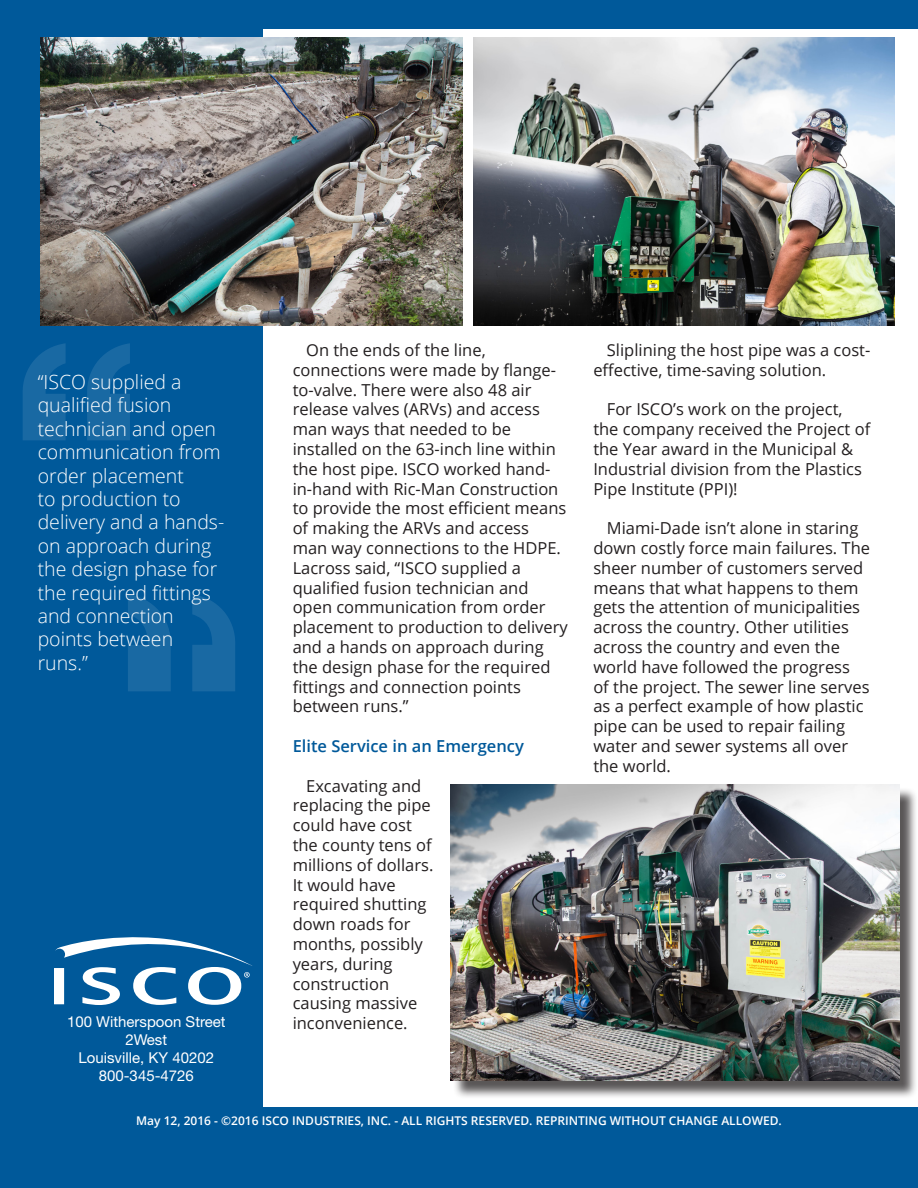
<style>
.page{position:relative;width:918px;height:1188px;background:#fff}
.page>*{position:absolute;margin:0;border:0;box-sizing:border-box;transform-origin:0 0}
.t1{font:700 302.4px "Helvetica Neue LT Std";color:#fff}
.t2{font:300 19.5px/23.4px "Open Sans";color:#fff}
.t3{font:16.5px/19.8px "Open Sans";color:#231f20}
.t4{font:600 16.5px "Open Sans";color:#00599a}
.t5{font:15px "Helvetica Neue LT Std";color:#fff}
.t6{font:600 12px "Open Sans";color:#fff}
</style>
<div class="page">
<div style="left:0;top:0;width:918px;height:29px;background:#00599a"></div>
<div style="left:0;top:1107px;width:918px;height:81px;background:#00599a"></div>
<div style="left:0;top:11px;width:263px;height:1096px;background:#00599a"></div>
<div style="left:54px;top:968px;width:10px;height:36px;background:#fff"></div>
<svg style="left:55px;top:937px;width:197px;height:68px"></svg>
<img style="left:473px;top:38px;width:421px;height:288px">
<div style="left:453px;top:787px;width:465px;height:313px;background:#231f20;opacity:.75"></div>
<img style="left:450px;top:785px;width:450px;height:296px">
<img style="left:41px;top:38px;width:421px;height:288px">
<h1 class="t1" style="left:6px;top:264px;width:142px">“</h1>
<p class="t2" style="left:38px;top:370px;width:188px">“ISCO supplied a qualified fusion technician and open communication from order placement<br>to production to delivery and a hands&shy;on approach during the design phase for the required fittings and connection points between runs.”</p>
<p class="t5" style="left:67px;top:1013px;width:160px">100 Witherspoon Street</p>
<p class="t5" style="left:126px;top:1031px;width:43px">2West</p>
<p class="t5" style="left:79px;top:1049px;width:137px">Louisville, KY 40202</p>
<p class="t5" style="left:99px;top:1067px;width:97px">800-345-4726</p>
<p class="t3" style="left:293px;top:340px;width:277px;text-indent:13px">On the ends of the line, connections were made by flange&shy;to-valve. There were also 48 air release valves (ARVs) and access man ways that needed to be installed on the 63-inch line within the host pipe. ISCO worked hand&shy;in-hand with Ric-Man Construction to provide the most efficient means of making the ARVs and access<br>man way connections to the HDPE.<br>Lacross said, “ISCO supplied a qualified fusion technician and open communication from order placement to production to delivery and a hands on approach during the design phase for the required fittings and connection points between runs.”</p>
<p class="t4" style="left:293px;top:735px;width:233px">Elite Service in an Emergency</p>
<p class="t3" style="left:293px;top:775px;width:142px;text-indent:13px">Excavating and replacing the pipe could have cost the county tens of millions of dollars.<br>It would have required shutting down roads for months, possibly years, during construction causing massive inconvenience.</p>
<p class="t3" style="left:593px;top:340px;width:279px;text-indent:13px">Sliplining the host pipe was a cost&shy;effective, time-saving solution.</p>
<p class="t3" style="left:593px;top:399px;width:278px;text-indent:13px">For ISCO’s work on the project, the company received the Project of the Year award in the Municipal &amp;<br>Industrial division from the Plastics<br>Pipe Institute (PPI)!</p>
<p class="t3" style="left:593px;top:518px;width:278px;text-indent:13px">Miami-Dade isn’t alone in staring down costly force main failures. The sheer number of customers served means that what happens to them gets the attention of municipalities across the country. Other utilities across the country and even the world have followed the progress<br>of the project. The sewer line serves as a perfect example of how plastic pipe can be used to repair failing water and sewer systems all over the world.</p>
<p class="t6" style="left:136px;top:1113px;width:647px">May 12, 2016 - ©2016 ISCO INDUSTRIES, INC. - ALL RIGHTS RESERVED. REPRINTING WITHOUT CHANGE ALLOWED.</p>
</div>
